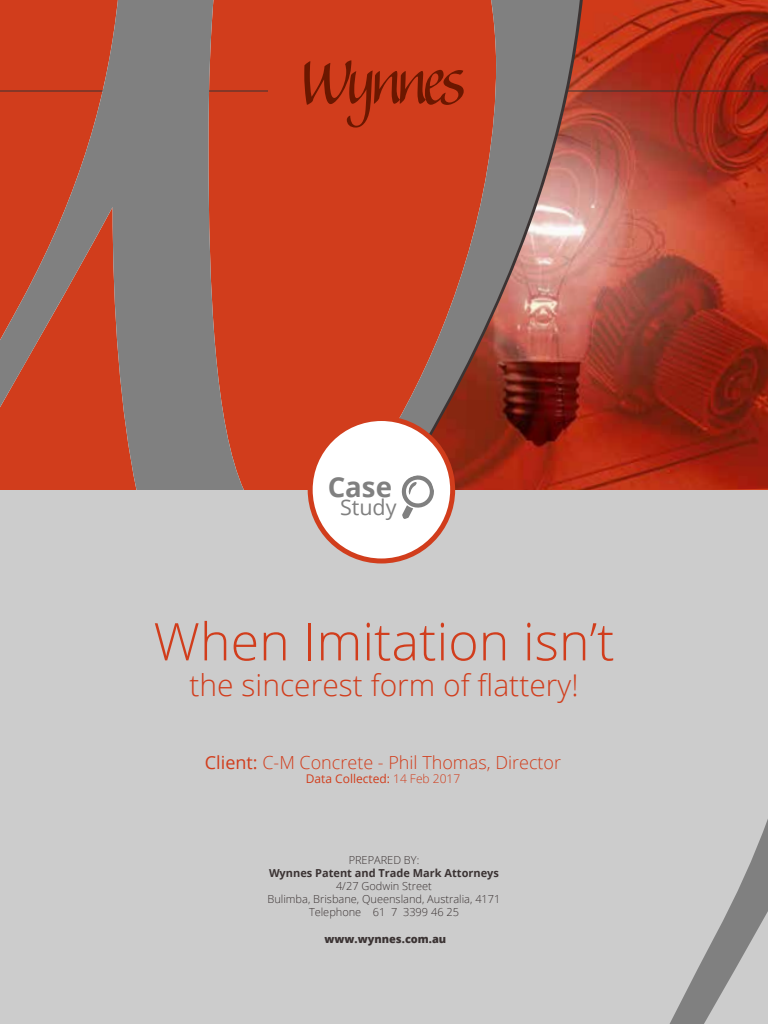
<style>
.page{position:relative;width:768px;height:1024px;background:#fff}
.page>*{position:absolute;margin:0;border:0;box-sizing:border-box;transform-origin:0 0}
.t1{font:300 52px "Open Sans";color:#d13d1c}
.t2{font:300 30px "Open Sans";color:#d13d1c}
.t3{font:700 27.6px "Open Sans";color:#808080}
.t4{font:21.5px "Open Sans";color:#808080}
.t5{font:300 18px "Open Sans";color:#d13d1c}
.t6{font:12px "Open Sans";color:#d13d1c}
.t7{font:300 11px/13.2px "Open Sans";color:#3b3333;text-align:center}
.t8{font:700 11px "Open Sans";color:#3b3333}
.t9{font:800 11px "Open Sans";color:#3b3333}
.s1{font-weight:400}
.s2{font-weight:300}
</style>
<div class="page">
<img style="left:584px;top:0;width:184px;height:490px">
<div style="left:0;top:490px;width:768px;height:534px;background:#ccc"></div>
<hr style="left:500px;top:90px;width:268px;height:2px;background:#3b3333">
<svg style="left:0;top:0;width:580px;height:490px;fill:#d13d1c"></svg>
<svg style="left:670px;top:819px;width:98px;height:205px"></svg>
<div style="left:310px;top:419px;width:143px;height:142px;background:#fff;border-radius:50%"></div>
<div style="left:308px;top:416px;width:147px;height:148px;border:5px solid #d13d1c;border-radius:50%"></div>
<svg style="left:304px;top:60px;width:160px;height:68px"></svg>
<svg style="left:401px;top:475px;width:33px;height:44px"></svg>
<h3 class="t3" style="left:328px;top:467px;width:66px">Case</h3>
<h3 class="t4" style="left:340px;top:493px;width:58px">Study</h3>
<h1 class="t1" style="left:154px;top:606px;width:463px">When Imitation isn’t</h1>
<h2 class="t2" style="left:190px;top:665px;width:390px">the sincerest form of flattery!</h2>
<h3 class="t5" style="left:205px;top:750px;width:358px"><span class="s1">Client:</span> C-M Concrete - Phil Thomas, Director</h3>
<p class="t6" style="left:306px;top:771px;width:156px">Data Collected: <span class="s2">14 Feb 2017</span></p>
<p class="t7" style="left:349px;top:853px;width:72px">PREPARED BY:</p>
<p class="t8" style="left:269px;top:865px;width:231px">Wynnes Patent and Trade Mark Attorneys</p>
<p class="t7" style="left:268px;top:879px;width:234px">4/27 Godwin Street<br>Bulimba, Brisbane, Queensland, Australia, 4171<br>Telephone 61 7 3399 46 25</p>
<p class="t9" style="left:324px;top:930px;width:123px">www.wynnes.com.au</p>
</div>
